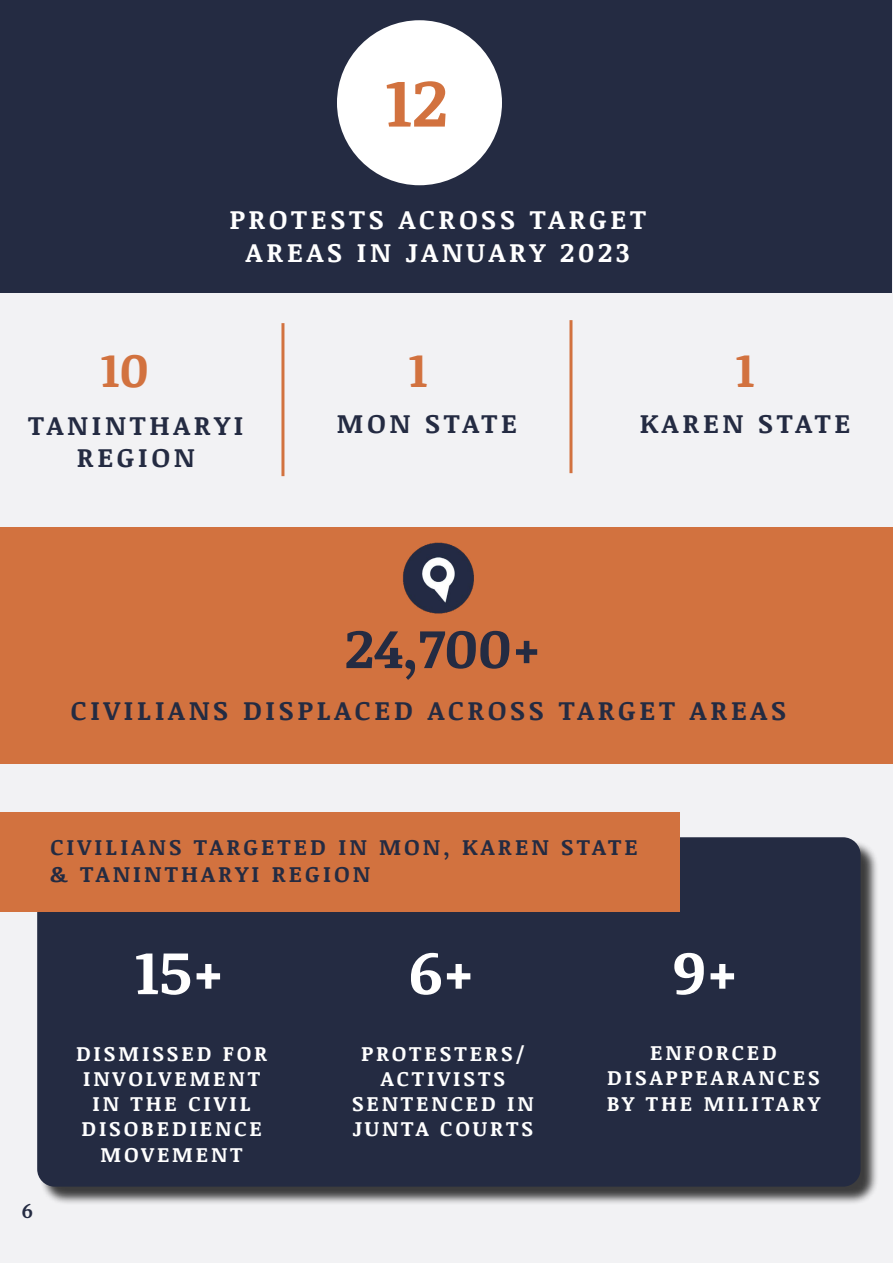
<style>
.page{position:relative;width:893px;height:1263px;background:#f2f2f4}
.page>*{position:absolute;margin:0;border:0;box-sizing:border-box;transform-origin:0 0}
.t1{font:700 67.5px "Noticia Text";color:#d2723f}
.t2{font:700 61.5px "Noticia Text";color:#fff}
.t3{font:700 55.5px "Noticia Text";color:#242b42}
.t4{font:700 48px "Noticia Text";color:#d2723f}
.t5{font:700 27px/32.4px "Noticia Text";letter-spacing:.14em;color:#242b42;text-align:center}
.t6{font:700 27px/32.4px "Noticia Text";letter-spacing:.14em;color:#fff;text-align:center}
.t7{font:700 22.5px/27px "Noticia Text";letter-spacing:.14em;color:#242b42}
.t8{font:700 21px/25.2px "Noticia Text";letter-spacing:.14em;color:#fff;text-align:center}
.t9{font:700 18px "Merriweather";color:#242b42}
</style>
<div class="page">
<div style="left:0;top:0;width:891px;height:292px;background:#242b42"></div>
<div style="left:0;top:527px;width:893px;height:237px;background:#d2723f"></div>
<hr style="left:281px;top:323px;width:3px;height:153px;background:#d2723f">
<hr style="left:569px;top:320px;width:3px;height:153px;background:#d2723f">
<div style="left:337px;top:20px;width:165px;height:165px;background:#fff;border-radius:50%"></div>
<img style="left:403px;top:542px;width:71px;height:72px">
<div style="left:39px;top:840px;width:840px;height:365px;background:#000;opacity:.75"></div>
<div style="left:37px;top:837px;width:823px;height:349px;background:#242b42;border-radius:17px"></div>
<div style="left:0;top:812px;width:680px;height:99px;background:#d2723f"></div>
<h1 class="t1" style="left:385px;top:54px;width:64px">12</h1>
<p class="t6" style="left:229px;top:202px;width:418px">PROTESTS ACROSS TARGET<br>AREAS IN JANUARY 2023</p>
<h3 class="t4" style="left:100px;top:335px;width:50px">10</h3>
<h3 class="t4" style="left:409px;top:335px;width:21px">1</h3>
<h3 class="t4" style="left:735px;top:335px;width:21px">1</h3>
<p class="t5" style="left:28px;top:408px;width:217px">TANINTHARYI<br>REGION</p>
<p class="t5" style="left:337px;top:406px;width:182px">MON STATE</p>
<h3 class="t3" style="left:345px;top:608px;width:198px">24,700+</h3>
<p class="t5" style="left:640px;top:406px;width:212px">KAREN STATE</p>
<p class="t5" style="left:71px;top:693px;width:717px">CIVILIANS DISPLACED ACROSS TARGET AREAS</p>
<p class="t7" style="left:50px;top:832px;width:589px">CIVILIANS TARGETED IN MON, KAREN STATE &amp; TANINTHARYI REGION</p>
<h2 class="t2" style="left:135px;top:928px;width:92px">15+</h2>
<h2 class="t2" style="left:409px;top:928px;width:68px">6+</h2>
<h2 class="t2" style="left:673px;top:928px;width:67px">9+</h2>
<p class="t9" style="left:22px;top:1200px;width:13px">6</p>
<p class="t8" style="left:76px;top:1040px;width:193px">DISMISSED FOR<br>INVOLVEMENT<br>IN THE CIVIL<br>DISOBEDIENCE<br>MOVEMENT</p>
<p class="t8" style="left:352px;top:1040px;width:183px">PROTESTERS/<br>ACTIVISTS<br>SENTENCED IN<br>JUNTA COURTS</p>
<p class="t8" style="left:607px;top:1039px;width:215px">ENFORCED<br>DISAPPEARANCES<br>BY THE MILITARY</p>
</div>
